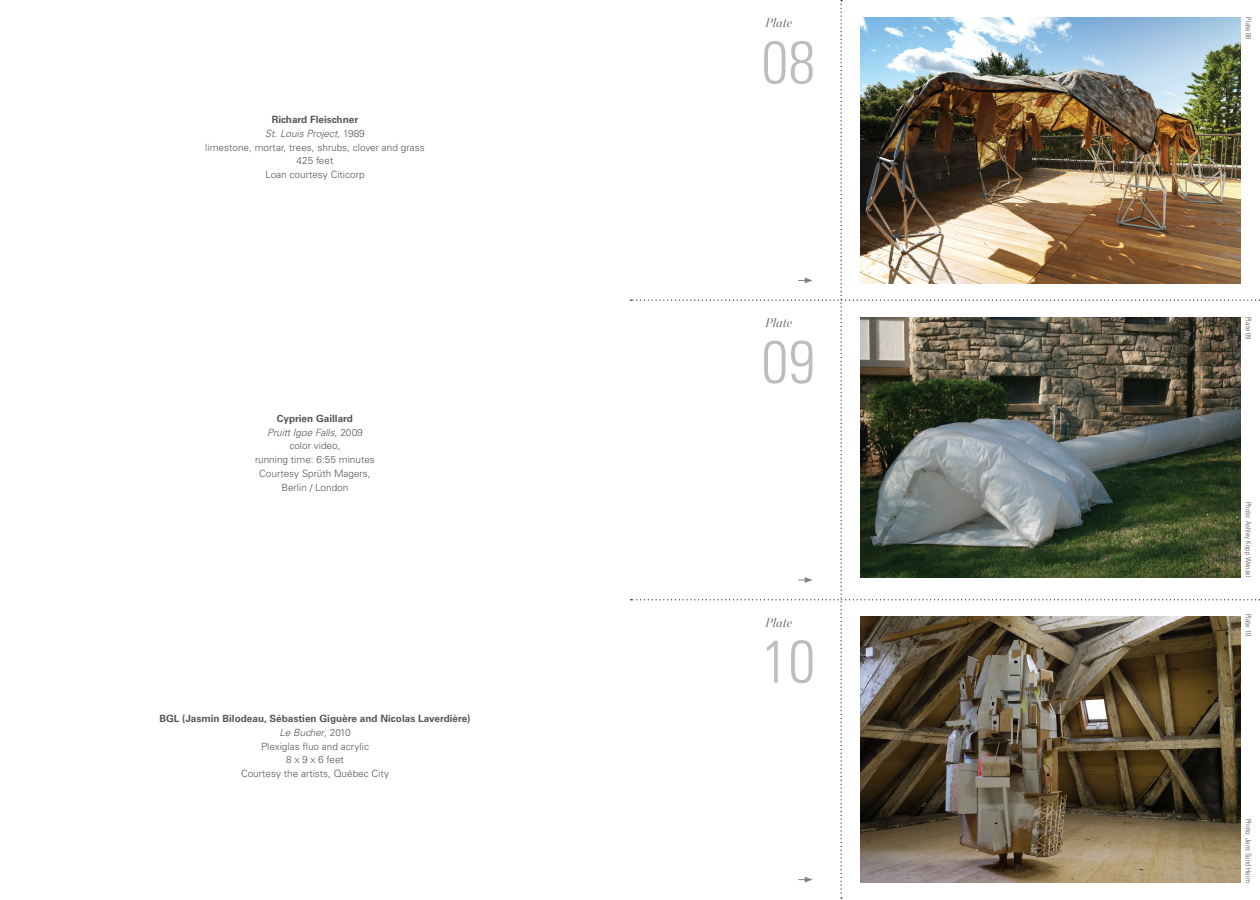
<style>
.page{position:relative;width:1260px;height:900px;background:#fff}
.page>*{position:absolute;margin:0;border:0;box-sizing:border-box;transform-origin:0 0}
.t1{font:300 condensed 60px "Univers LT Std";color:#bcbdc0}
.t2{font:italic 200 12.5px "Chronicle Display";letter-spacing:.005em;color:#57585a}
.t3{font:300 10px/13.8px "Univers LT Std";color:#57585a;text-align:center}
.t4{font:300 condensed 7.5px "Univers LT Std";letter-spacing:.005em;color:#57585a}
.s1{font-weight:700}
.s2{font-style:italic}
</style>
<div class="page">
<img style="left:631px;top:0;width:629px;height:899px">
<p class="t3" style="left:205px;top:113px;width:221px"><span class="s1">Richard Fleischner<br></span><span class="s2">St. Louis Project</span>, 1989<br>limestone, mortar, trees, shrubs, clover and grass<br>425 feet<br>Loan courtesy Citicorp</p>
<p class="t3" style="left:255px;top:412px;width:121px"><span class="s1">Cyprien Gaillard<br></span><span class="s2">Pruitt Igoe Falls</span>, 2009 color video,<br>running time: 6:55 minutes<br>Courtesy Sprüth Magers,<br>Berlin / London</p>
<p class="t3" style="left:159px;top:712px;width:313px"><span class="s1">BGL (Jasmin Bilodeau, Sébastien Giguère and Nicolas Laverdière)<br></span><span class="s2">Le Bucher</span>, 2010<br>Plexiglas fluo and acrylic<br>8 x 9 x 6 feet<br>Courtesy the artists, Québec City</p>
<p class="t2" style="left:765px;top:15px;width:28px">Plate</p>
<h1 class="t1" style="left:762px;top:26px;width:55px">08</h1>
<p class="t2" style="left:765px;top:315px;width:28px">Plate</p>
<h1 class="t1" style="left:762px;top:326px;width:55px">09</h1>
<p class="t2" style="left:765px;top:615px;width:28px">Plate</p>
<h1 class="t1" style="left:762px;top:625px;width:55px">10</h1>
<p class="t4" style="left:1253px;top:17px;width:24px;rotate:90deg">Plate 08</p>
<p class="t4" style="left:1253px;top:317px;width:24px;rotate:90deg">Plate 09</p>
<p class="t4" style="left:1253px;top:502px;width:77px;rotate:90deg">Photo: Ashley Kopp Wenzel</p>
<p class="t4" style="left:1253px;top:614px;width:24px;rotate:90deg">Plate 10</p>
<p class="t4" style="left:1253px;top:819px;width:65px;rotate:90deg">Photo: Jens Sund Heim</p>
</div>
